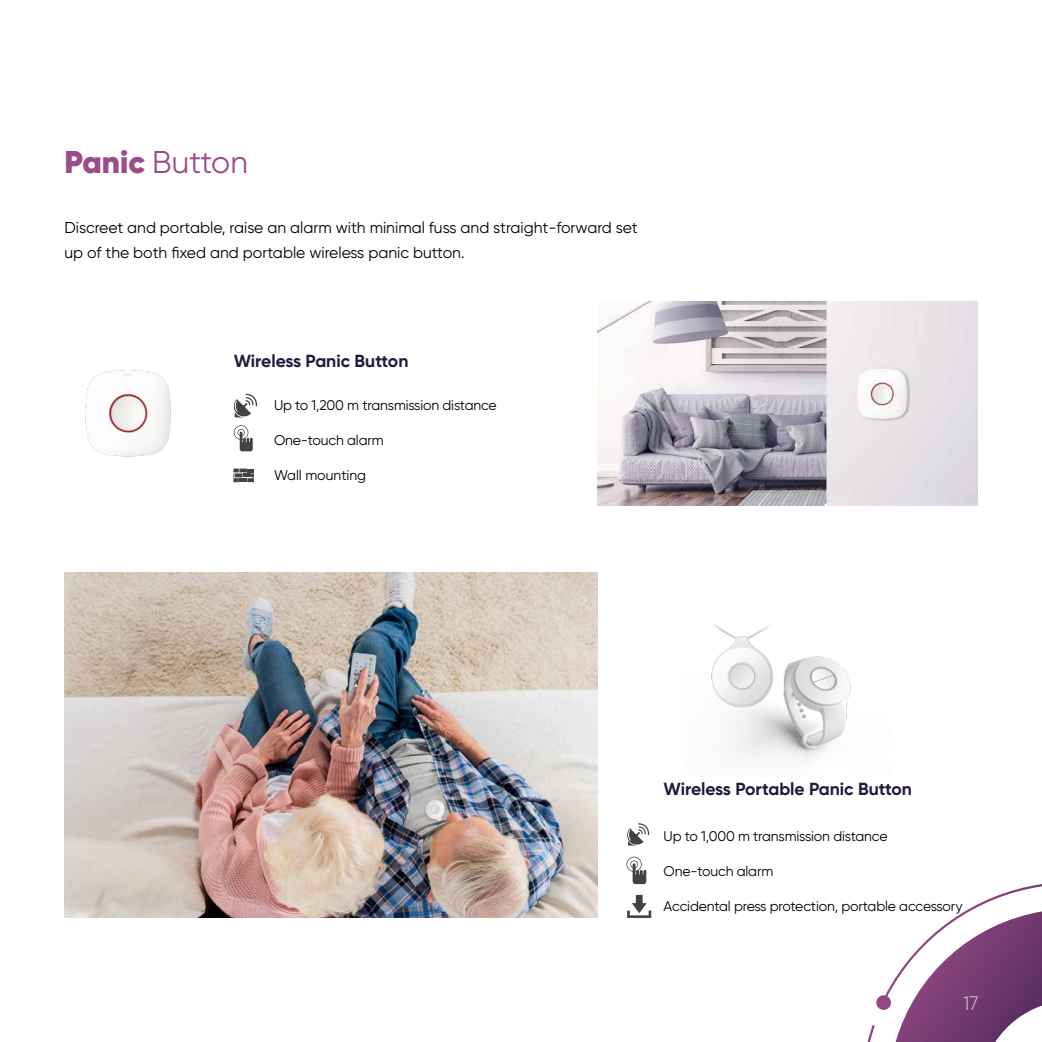
<style>
.page{position:relative;width:1042px;height:1042px;background:#fff}
.page>*{position:absolute;margin:0;border:0;box-sizing:border-box;transform-origin:0 0}
.t1{font:31.5px "Gilroy";color:#9c4c89}
.t2{font:200 19.25px "Gilroy";color:#fff}
.t3{font:700 17.5px "Gilroy";color:#1c1c3c}
.t4{font:15.75px/24.5px "Gilroy";color:#000}
.t5{font:14px "Gilroy";letter-spacing:-.01em;color:#000}
.s1{font-weight:900}
</style>
<div class="page">
<img style="left:64px;top:573px;width:533px;height:344px">
<svg style="left:234px;top:394px;width:23px;height:23px"></svg>
<img style="left:85px;top:370px;width:86px;height:86px">
<svg style="left:234px;top:425px;width:19px;height:26px"></svg>
<svg style="left:627px;top:823px;width:22px;height:22px"></svg>
<img style="left:735px;top:656px;width:116px;height:104px">
<img style="left:711px;top:624px;width:70px;height:89px">
<img style="left:597px;top:301px;width:380px;height:204px">
<svg style="left:627px;top:895px;width:24px;height:23px"></svg>
<svg style="left:626px;top:856px;width:20px;height:28px"></svg>
<svg style="left:233px;top:468px;width:21px;height:14px"></svg>
<svg style="left:867px;top:884px;width:175px;height:158px"></svg>
<h1 class="t1" style="left:64px;top:143px;width:185px"><span class="s1">Panic</span> Button</h1>
<p class="t4" style="left:64px;top:215px;width:574px">Discreet and portable, raise an alarm with minimal fuss and straight-forward set up of the both fixed and portable wireless panic button.</p>
<p class="t3" style="left:234px;top:350px;width:176px">Wireless Panic Button</p>
<p class="t5" style="left:274px;top:397px;width:224px">Up to 1,200 m transmission distance</p>
<p class="t5" style="left:274px;top:432px;width:111px">One-touch alarm</p>
<p class="t5" style="left:274px;top:467px;width:94px">Wall mounting</p>
<p class="t3" style="left:663px;top:777px;width:250px">Wireless Portable Panic Button</p>
<p class="t5" style="left:663px;top:827px;width:225px">Up to 1,000 m transmission distance</p>
<p class="t5" style="left:663px;top:862px;width:111px">One-touch alarm</p>
<p class="t5" style="left:663px;top:897px;width:300px">Accidental press protection, portable accessory</p>
<h2 class="t2" style="left:963px;top:991px;width:17px">41 7</h2>
</div>
